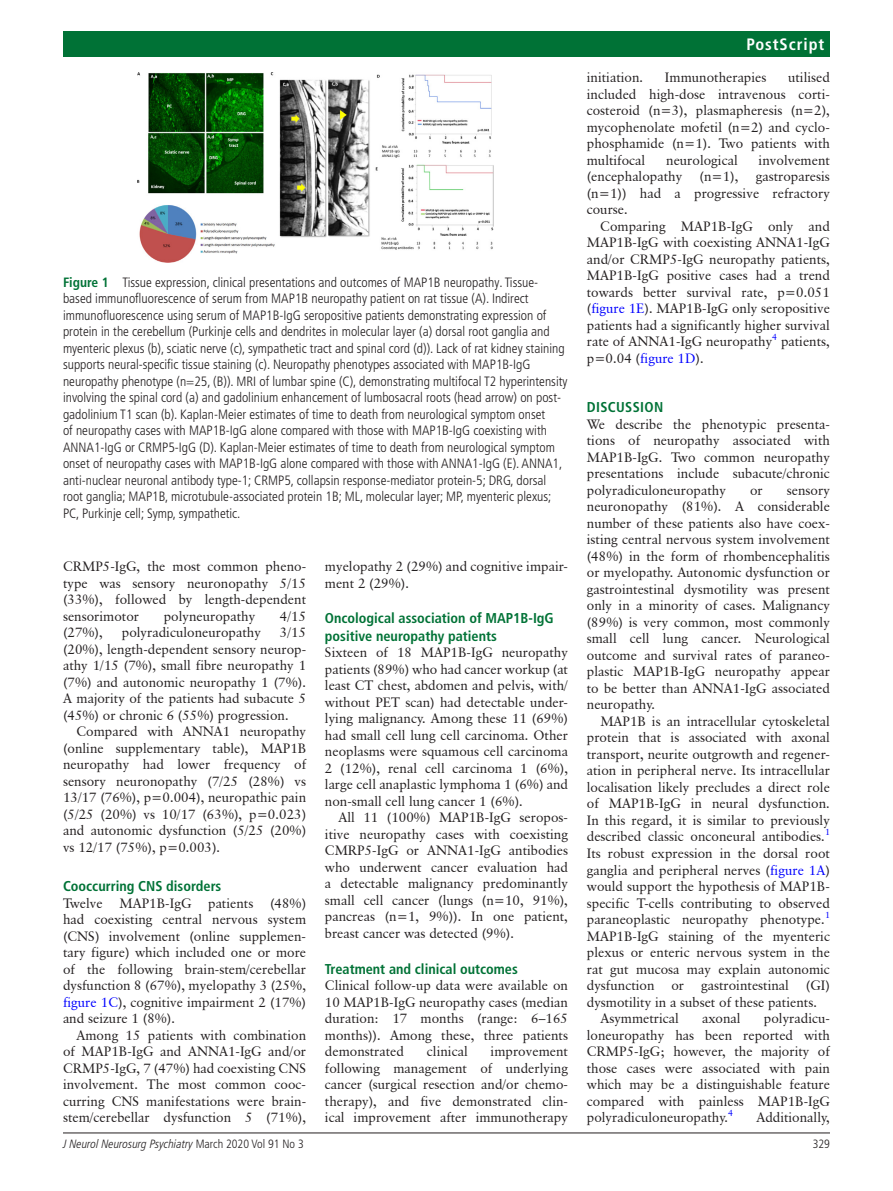
<style>
.page{position:relative;width:893px;height:1191px;background:#fff}
.page>*{position:absolute;margin:0;border:0;box-sizing:border-box;transform-origin:0 0}
.t1{font:700 condensed 16.5px "Frutiger LT Pro";letter-spacing:.055em;color:#fff}
.t2{font:700 condensed 14.25px/17.2px "Frutiger LT Pro";color:#007236}
.t3{font:13.5px/16.5px "Classical Garamond BT";color:#231f20;text-align:justify}
.t4{font:300 condensed 13.5px/16.5px "Frutiger LT Pro";color:#231f20}
.t5{font:italic 300 condensed 12px "Frutiger LT Pro";color:#231f20}
.t6{font:300 condensed 12px "Frutiger LT Pro";color:#231f20}
.s1{font-weight:700;color:#007236}
.s2{color:#00f}
.s3{font-style:normal}
</style>
<div class="page">
<hr style="left:63px;top:1132px;width:767px;height:1px;background:#231f20">
<div style="left:63px;top:31px;width:767px;height:25px;background:#007236"></div>
<img style="left:137px;top:72px;width:357px;height:191px">
<p class="t4" style="left:63px;top:274px;width:506px"><span class="s1">Figure 1</span> Tissue expression, clinical presentations and outcomes of MAP1B neuropathy. Tissue&shy;based immunofluorescence of serum from MAP1B neuropathy patient on rat tissue (A). Indirect immunofluorescence using serum of MAP1B-IgG seropositive patients demonstrating expression of protein in the cerebellum (Purkinje cells and dendrites in molecular layer (a) dorsal root ganglia and myenteric plexus (b), sciatic nerve (c), sympathetic tract and spinal cord (d)). Lack of rat kidney staining supports neural-specific tissue staining (c). Neuropathy phenotypes associated with MAP1B-IgG neuropathy phenotype (n=25, (B)). MRI of lumbar spine (C), demonstrating multifocal T2 hyperintensity involving the spinal cord (a) and gadolinium enhancement of lumbosacral roots (head arrow) on post&shy;gadolinium T1 scan (b). Kaplan-Meier estimates of time to death from neurological symptom onset<br>of neuropathy cases with MAP1B-IgG alone compared with those with MAP1B-IgG coexisting with ANNA1-IgG or CRMP5-IgG (D). Kaplan-Meier estimates of time to death from neurological symptom onset of neuropathy cases with MAP1B-IgG alone compared with those with ANNA1-IgG (E). ANNA1, anti-nuclear neuronal antibody type-1; CRMP5, collapsin response-mediator protein-5; DRG, dorsal root ganglia; MAP1B, microtubule-associated protein 1B; ML, molecular layer; MP, myenteric plexus; PC, Purkinje cell; Symp, sympathetic.</p>
<p class="t3" style="left:63px;top:558px;width:245px">CRMP5-IgG, the most common pheno&shy;type was sensory neuronopathy 5/15 (33%), followed by length-dependent sensorimotor</p>
<p class="t3" style="left:164px;top:607px;width:93px">polyneuropathy</p>
<p class="t3" style="left:280px;top:607px;width:28px">4/15</p>
<p class="t3" style="left:63px;top:624px;width:41px">(27%),</p>
<p class="t3" style="left:122px;top:624px;width:141px">polyradiculoneuropathy</p>
<p class="t3" style="left:63px;top:624px;width:245px;text-indent:217px">3/15 (20%), length-dependent sensory neurop&shy;athy 1/15 (7%), small fibre neuropathy 1 (7%) and autonomic neuropathy 1 (7%).<br>A majority of the patients had subacute 5 (45%) or chronic 6 (55%) progression.</p>
<p class="t3" style="left:63px;top:723px;width:245px;text-indent:14px">Compared with ANNA1 neuropathy (online supplementary table), MAP1B neuropathy had lower frequency of sensory neuronopathy (7/25 (28%) vs 13/17 (76%), p=0.004), neuropathic pain (5/25 (20%) vs 10/17 (63%), p=0.023) and autonomic dysfunction (5/25 (20%) vs 12/17 (75%), p=0.003).</p>
<p class="t2" style="left:63px;top:877px;width:160px">Cooccurring CNS disorders</p>
<p class="t3" style="left:63px;top:894px;width:245px">Twelve MAP1B-IgG patients (48%) had coexisting central nervous system (CNS) involvement (online supplemen&shy;tary figure) which included one or more of the following brain-stem/cerebellar dysfunction 8 (67%), myelopathy 3 (25%, <span class="s2">figure 1C</span>), cognitive impairment 2 (17%) and seizure 1 (8%).</p>
<p class="t3" style="left:63px;top:1026px;width:245px;text-indent:14px">Among 15 patients with combination of MAP1B-IgG and ANNA1-IgG and/or CRMP5-IgG, 7 (47%) had coexisting CNS involvement. The most common cooc&shy;curring CNS manifestations were brain&shy;stem/cerebellar dysfunction 5 (71%),</p>
<p class="t3" style="left:325px;top:558px;width:245px">myelopathy 2 (29%) and cognitive impair&shy;ment 2 (29%).</p>
<p class="t2" style="left:325px;top:610px;width:230px">Oncological association of MAP1B-IgG positive neuropathy patients</p>
<p class="t3" style="left:325px;top:644px;width:245px">Sixteen of 18 MAP1B-IgG neuropathy patients (89%) who had cancer workup (at least CT chest, abdomen and pelvis, with/ without PET scan) had detectable under&shy;lying malignancy. Among these 11 (69%) had small cell lung cell carcinoma. Other neoplasms were squamous cell carcinoma 2 (12%), renal cell carcinoma 1 (6%), large cell anaplastic lymphoma 1 (6%) and non-small cell lung cancer 1 (6%).</p>
<p class="t3" style="left:325px;top:809px;width:245px;text-indent:14px">All 11 (100%) MAP1B-IgG seropos&shy;itive neuropathy cases with coexisting CMRP5-IgG or ANNA1-IgG antibodies who underwent cancer evaluation had a detectable malignancy predominantly small cell cancer (lungs (n=10, 91%), pancreas (n=1, 9%)). In one patient, breast cancer was detected (9%).</p>
<p class="t2" style="left:325px;top:960px;width:194px">Treatment and clinical outcomes</p>
<p class="t3" style="left:325px;top:977px;width:245px">Clinical follow-up data were available on 10 MAP1B-IgG neuropathy cases (median duration: 17 months (range: 6–165 months)). Among these, three patients demonstrated</p>
<p class="t3" style="left:427px;top:1043px;width:42px">clinical</p>
<p class="t3" style="left:325px;top:1043px;width:245px;text-indent:166px">improvement following management of underlying cancer (surgical resection and/or chemo&shy;therapy), and five demonstrated clin&shy;ical improvement after immunotherapy</p>
<p class="t1" style="left:747px;top:34px;width:79px">PostScript</p>
<p class="t3" style="left:587px;top:69px;width:245px;text-indent:201px">utilised included high-dose intravenous corti&shy;costeroid (n=3), plasmapheresis (n=2), mycophenolate mofetil (n=2) and cyclo&shy;phosphamide (n=1). Two patients with multifocal</p>
<p class="t3" style="left:587px;top:69px;width:58px">initiation.</p>
<p class="t3" style="left:665px;top:69px;width:103px">Immunotherapies</p>
<p class="t3" style="left:666px;top:152px;width:73px">neurological</p>
<p class="t3" style="left:759px;top:152px;width:73px">involvement</p>
<p class="t3" style="left:587px;top:168px;width:97px">(encephalopathy</p>
<p class="t3" style="left:699px;top:168px;width:41px">(n=1),</p>
<p class="t3" style="left:587px;top:168px;width:245px;text-indent:169px">gastroparesis (n=1)) had a progressive refractory course.</p>
<p class="t3" style="left:587px;top:218px;width:245px;text-indent:14px">Comparing MAP1B-IgG only and MAP1B-IgG with coexisting ANNA1-IgG and/or CRMP5-IgG neuropathy patients, MAP1B-IgG positive cases had a trend towards better survival rate, p=0.051 (<span class="s2">figure 1E</span>). MAP1B-IgG only seropositive patients had a significantly higher survival rate of ANNA1-IgG neuropathy<sup>4</sup> patients, p=0.04 (<span class="s2">figure 1D</span>).</p>
<p class="t2" style="left:587px;top:399px;width:78px">Discussion</p>
<p class="t3" style="left:587px;top:416px;width:245px">We describe the phenotypic presenta&shy;tions of neuropathy associated with MAP1B-IgG. Two common neuropathy presentations include subacute/chronic polyradiculoneuropathy</p>
<p class="t3" style="left:587px;top:482px;width:245px;text-indent:200px">sensory neuronopathy (81%). A considerable number of these patients also have coex&shy;isting central nervous system involvement (48%) in the form of rhombencephalitis or myelopathy. Autonomic dysfunction or gastrointestinal dysmotility was present only in a minority of cases. Malignancy (89%) is very common, most commonly small cell lung cancer. Neurological outcome and survival rates of paraneo&shy;plastic MAP1B-IgG neuropathy appear to be better than ANNA1-IgG associated neuropathy.</p>
<p class="t3" style="left:587px;top:713px;width:245px;text-indent:14px">MAP1B is an intracellular cytoskeletal protein that is associated with axonal transport, neurite outgrowth and regener&shy;ation in peripheral nerve. Its intracellular localisation likely precludes a direct role of MAP1B-IgG in neural dysfunction.<br>In this regard, it is similar to previously described classic onconeural antibodies.<sup>1<br></sup>Its robust expression in the dorsal root ganglia and peripheral nerves (<span class="s2">figure 1A</span>) would support the hypothesis of MAP1B&shy;specific T-cells contributing to observed paraneoplastic neuropathy phenotype.<sup>1<br></sup>MAP1B-IgG staining of the myenteric plexus or enteric nervous system in the rat gut mucosa may explain autonomic dysfunction</p>
<p class="t3" style="left:750px;top:482px;width:14px">or</p>
<p class="t3" style="left:671px;top:977px;width:14px">or</p>
<p class="t3" style="left:701px;top:977px;width:89px">gastrointestinal</p>
<p class="t3" style="left:806px;top:977px;width:26px">(GI)</p>
<p class="t3" style="left:587px;top:993px;width:232px">dysmotility in a subset of these patients.</p>
<p class="t3" style="left:600px;top:1010px;width:80px">Asymmetrical</p>
<p class="t3" style="left:702px;top:1010px;width:40px">axonal</p>
<p class="t3" style="left:587px;top:1010px;width:245px;text-indent:177px">polyradicu&shy;loneuropathy has been reported with CRMP5-IgG; however, the majority of those cases were associated with pain which may be a distinguishable feature compared with painless MAP1B-IgG polyradiculoneuropathy.<sup>4</sup></p>
<p class="t3" style="left:757px;top:1109px;width:75px">Additionally,</p>
<p class="t5" style="left:63px;top:1136px;width:242px">J Neurol Neurosurg Psychiatry <span class="s3">March 2020 Vol 91 No 3</span></p>
<p class="t6" style="left:813px;top:1136px;width:19px">329</p>
</div>
